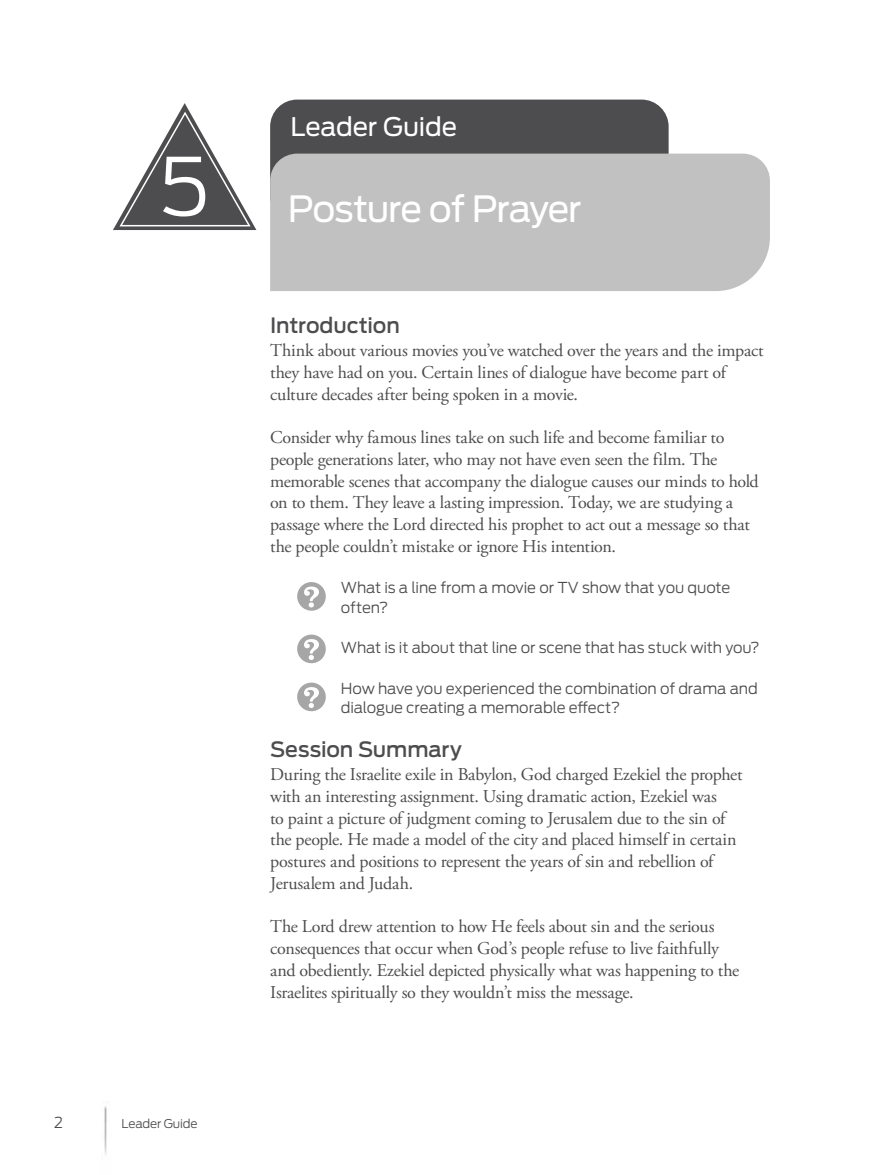
<style>
.page{position:relative;width:878px;height:1175px;background:#fff}
.page>*{position:absolute;margin:0;border:0;box-sizing:border-box;transform-origin:0 0}
.t1{font:300 79.5px "Antenna";color:#fff}
.t2{font:36px "Antenna";letter-spacing:-.035em;color:#fff}
.t3{font:25.5px "Antenna";letter-spacing:-.005em;color:#fff}
.t4{font:500 21px "Antenna";letter-spacing:-.005em;color:#4d4d4f}
.t5{font:18px/21.8px "Adobe Garamond Pro";letter-spacing:-.015em;color:#4d4d4f}
.t6{font:300 15px/19.5px "Antenna";letter-spacing:-.01em;color:#4d4d4f}
.t7{font:300 12px "Antenna";letter-spacing:-.01em;color:#4d4d4f}
</style>
<div class="page">
<div style="left:270px;top:100px;width:398px;height:123px;background:#4d4d4f;border-radius:27px"></div>
<div style="left:270px;top:154px;width:500px;height:137px;background:#c1c1c1"></div>
<img style="left:104px;top:1106px;width:3px;height:49px">
<svg style="left:297px;top:582px;width:29px;height:28px"></svg>
<svg style="left:297px;top:634px;width:29px;height:29px"></svg>
<svg style="left:297px;top:682px;width:29px;height:29px"></svg>
<svg style="left:113px;top:103px;width:143px;height:127px"></svg>
<h1 class="t1" style="left:158px;top:139px;width:52px">5</h1>
<p class="t6" style="left:54px;top:1112px;width:10px">2</p>
<p class="t7" style="left:122px;top:1116px;width:78px">Leader Guide</p>
<h3 class="t3" style="left:290px;top:112px;width:168px">Leader Guide</h3>
<h2 class="t2" style="left:288px;top:187px;width:295px">Posture of Prayer</h2>
<p class="t4" style="left:270px;top:313px;width:131px">Introduction</p>
<p class="t5" style="left:270px;top:340px;width:495px">Think about various movies you’ve watched over the years and the impact they have had on you. Certain lines of dialogue have become part of culture decades after being spoken in a movie.</p>
<p class="t5" style="left:270px;top:427px;width:490px">Consider why famous lines take on such life and become familiar to people generations later, who may not have even seen the film. The memorable scenes that accompany the dialogue causes our minds to hold on to them. They leave a lasting impression. Today, we are studying a passage where the Lord directed his prophet to act out a message so that the people couldn’t mistake or ignore His intention.</p>
<p class="t6" style="left:341px;top:578px;width:391px">What is a line from a movie or TV show that you quote often?</p>
<p class="t6" style="left:341px;top:638px;width:420px">What is it about that line or scene that has stuck with you?</p>
<p class="t6" style="left:341px;top:678px;width:418px">How have you experienced the combination of drama and dialogue creating a memorable effect?</p>
<p class="t4" style="left:270px;top:736px;width:193px">Session Summary</p>
<p class="t5" style="left:270px;top:764px;width:474px">During the Israelite exile in Babylon, God charged Ezekiel the prophet with an interesting assignment. Using dramatic action, Ezekiel was<br>to paint a picture of judgment coming to Jerusalem due to the sin of the people. He made a model of the city and placed himself in certain postures and positions to represent the years of sin and rebellion of Jerusalem and Judah.</p>
<p class="t5" style="left:270px;top:916px;width:470px">The Lord drew attention to how He feels about sin and the serious consequences that occur when God’s people refuse to live faithfully and obediently. Ezekiel depicted physically what was happening to the Israelites spiritually so they wouldn’t miss the message.</p>
</div>
